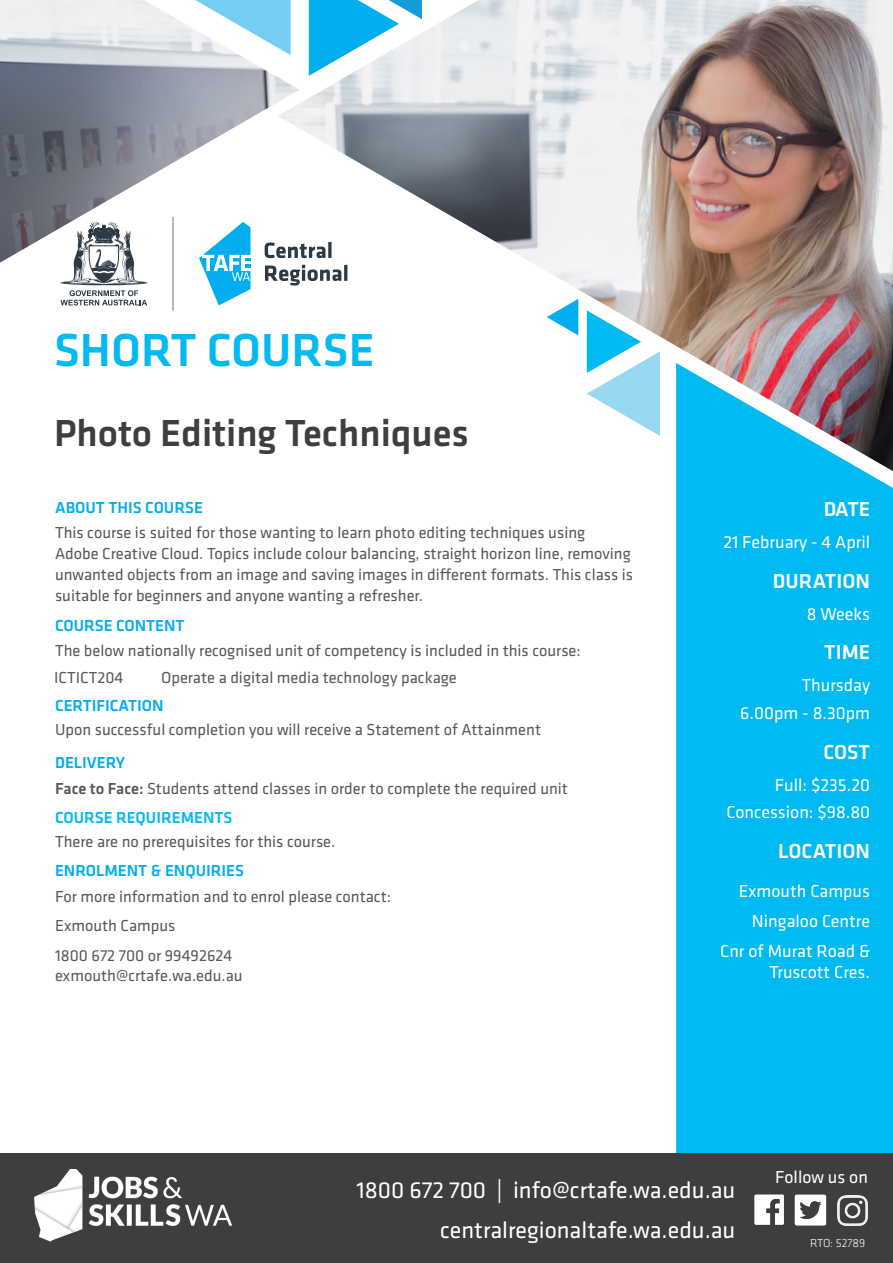
<style>
.page{position:relative;width:893px;height:1263px;background:#fff}
.page>*{position:absolute;margin:0;border:0;box-sizing:border-box;transform-origin:0 0}
.t1{font:500 48px "Klavika Basic";color:#00baf1}
.t2{font:500 39px "Klavika Basic";color:#3e3e3f}
.t3{font:24px "Klavika Basic";color:#fff}
.t4{font:500 21px "Klavika Basic";color:#fff}
.t5{font:18px/21.6px "Klavika Basic";color:#fff;text-align:right}
.Paragraph{font:16.5px/24px "Klavika Basic";color:#57585a}
.Intro_Copy{font:16.5px/21px "Klavika Basic";color:#57585a}
.Copy{font:16.5px "Klavika Basic";color:#57585a}
.SUBHEAD{font:500 16.5px "Klavika Basic";color:#00aeef}
.t6{font:300 12px "Klavika Basic";letter-spacing:-.015em;color:#fff}
.s1{font-weight:500;color:#00aeef}
.s2{font-weight:500}
.s3{font-weight:500;color:#00baf1}
</style>
<div class="page">
<div style="left:676px;top:471px;width:217px;height:683px;background:#00baf1"></div>
<div style="left:0;top:1154px;width:893px;height:109px;background:#3e3e3f"></div>
<img style="left:299px;top:0;width:594px;height:471px">
<svg style="left:309px;top:0;width:113px;height:76px"></svg>
<svg style="left:547px;top:299px;width:31px;height:36px"></svg>
<svg style="left:587px;top:310px;width:73px;height:126px"></svg>
<img style="left:0;top:0;width:299px;height:263px">
<svg style="left:299px;top:412px;width:174px;height:50px"></svg>
<svg style="left:60px;top:222px;width:87px;height:83px"></svg>
<hr style="left:173px;top:217px;width:1px;height:93px;background:#6d717a">
<svg style="left:199px;top:222px;width:52px;height:83px"></svg>
<svg style="left:265px;top:242px;width:67px;height:16px"></svg>
<svg style="left:265px;top:265px;width:82px;height:21px"></svg>
<img style="left:34px;top:1169px;width:199px;height:73px">
<img style="left:754px;top:1194px;width:30px;height:31px">
<img style="left:794px;top:1194px;width:33px;height:32px">
<img style="left:837px;top:1195px;width:31px;height:30px">
<p class="t1" style="left:54px;top:318px;width:322px">SHORT COURSE</p>
<p class="t2" style="left:54px;top:407px;width:416px">Photo Editing Techniques</p>
<p class="SUBHEAD" style="left:55px;top:496px;width:149px">ABOUT THIS COURSE</p>
<p class="Intro_Copy" style="left:55px;top:522px;width:580px">This course is suited for those wanting to learn photo editing techniques using<br>Adobe Creative Cloud. Topics include colour balancing, straight horizon line, removing unwanted objects from an image and saving images in different formats. This class is suitable for beginners and anyone wanting a refresher.</p>
<p class="SUBHEAD" style="left:55px;top:614px;width:131px">COURSE CONTENT</p>
<p class="Copy" style="left:55px;top:639px;width:527px">The below nationally recognised unit of competency is included in this course:</p>
<p class="Copy" style="left:54px;top:666px;width:71px">ICTICT204</p>
<p class="Copy" style="left:161px;top:666px;width:297px">Operate a digital media technology package</p>
<p class="Paragraph" style="left:55px;top:692px;width:488px"><span class="s1">CERTIFICATION<br></span>Upon successful completion you will receive a Statement of Attainment</p>
<p class="Paragraph" style="left:55px;top:750px;width:514px;line-height:25.2px"><span class="s1">DELIVERY<br></span><span class="s2">Face to Face:</span> Students attend classes in order to complete the required unit</p>
<p class="Paragraph" style="left:55px;top:805px;width:282px"><span class="s3">COURSE REQUIREMENTS<br></span>There are no prerequisites for this course.</p>
<p class="Paragraph" style="left:55px;top:858px;width:337px;line-height:25.2px"><span class="s1">ENROLMENT &amp; ENQUIRIES<br></span>For more information and to enrol please contact:</p>
<p class="Paragraph" style="left:55px;top:910px;width:179px;line-height:29.5px">Exmouth Campus<br>1800 672 700 or 99492624</p>
<p class="Paragraph" style="left:55px;top:963px;width:189px">exmouth@crtafe.wa.edu.au</p>
<p class="t4" style="left:824px;top:495px;width:48px">DATE</p>
<p class="t5" style="left:723px;top:530px;width:148px">21 February - 4 April</p>
<p class="t4" style="left:773px;top:567px;width:99px">DURATION</p>
<p class="t5" style="left:807px;top:602px;width:65px">8 Weeks</p>
<p class="t4" style="left:824px;top:638px;width:47px">TIME</p>
<p class="t5" style="left:802px;top:674px;width:70px">Thursday</p>
<p class="t5" style="left:740px;top:702px;width:131px">6.00pm - 8.30pm</p>
<p class="t4" style="left:823px;top:737px;width:48px">COST</p>
<p class="t5" style="left:775px;top:773px;width:97px">Full: $235.20</p>
<p class="t5" style="left:726px;top:801px;width:145px">Concession: $98.80</p>
<p class="t4" style="left:778px;top:837px;width:93px">LOCATION</p>
<p class="t5" style="left:739px;top:879px;width:133px">Exmouth Campus</p>
<p class="t5" style="left:752px;top:909px;width:120px">Ningaloo Centre</p>
<p class="t5" style="left:720px;top:939px;width:152px">Cnr of Murat Road &amp;<br>Truscott Cres.</p>
<p class="t3" style="left:356px;top:1175px;width:380px">1800 672 700 | info@crtafe.wa.edu.au</p>
<p class="t3" style="left:440px;top:1214px;width:297px">centralregionaltafe.wa.edu.au</p>
<p class="t5" style="left:775px;top:1165px;width:94px">Follow us on</p>
<p class="t6" style="left:810px;top:1236px;width:57px">RTO: 52789</p>
</div>
